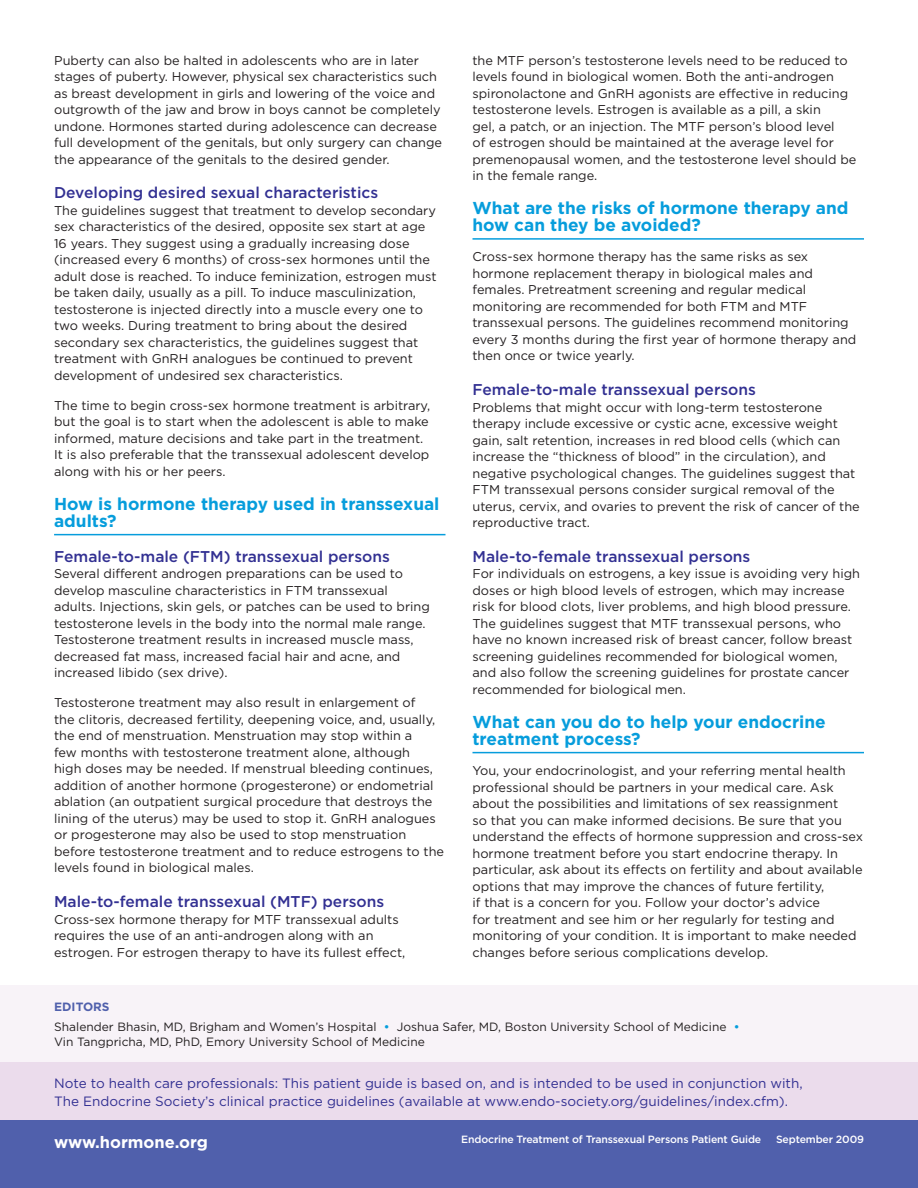
<style>
.page{position:relative;width:918px;height:1188px;background:#fff}
.page>*{position:absolute;margin:0;border:0;box-sizing:border-box;transform-origin:0 0}
.t1{font:700 17.25px/17.2px "Gotham";color:#069ddc}
.t2{font:700 16.5px "Gotham";color:#fff}
.t3{font:500 15.6px "Gotham";color:#323092}
.t4{font:13.5px/18px "Gotham";color:#323092}
.t5{font:12.75px/16.5px "Gotham";color:#231f20}
.t6{font:12px/19.5px "Gotham";color:#231f20}
.t7{font:500 10.5px "Gotham";letter-spacing:-.015em;color:#fff}
.s1{font-weight:700;color:#5060ac}
.s2{font-weight:500;color:#069ddc}
</style>
<div class="page">
<hr style="left:472px;top:238px;width:392px;height:2px;background:#069ddc">
<hr style="left:472px;top:752px;width:392px;height:1px;background:#069ddc">
<hr style="left:54px;top:534px;width:391px;height:1px;background:#069ddc">
<div style="left:0;top:1062px;width:918px;height:58px;background:#ebdcec"></div>
<div style="left:0;top:1120px;width:918px;height:68px;background:#5060ac"></div>
<div style="left:0;top:986px;width:918px;height:76px;background:#f8f3f8"></div>
<p class="t5" style="left:54px;top:52px;width:389px">Puberty can also be halted in adolescents who are in later stages of puberty. However, physical sex characteristics such as breast development in girls and lowering of the voice and outgrowth of the jaw and brow in boys cannot be completely undone. Hormones started during adolescence can decrease full development of the genitals, but only surgery can change the appearance of the genitals to the desired gender.</p>
<p class="t3" style="left:54px;top:184px;width:326px">Developing desired sexual characteristics</p>
<p class="t5" style="left:54px;top:202px;width:384px">The guidelines suggest that treatment to develop secondary sex characteristics of the desired, opposite sex start at age 16 years. They suggest using a gradually increasing dose (increased every 6 months) of cross-sex hormones until the adult dose is reached. To induce feminization, estrogen must be taken daily, usually as a pill. To induce masculinization, testosterone is injected directly into a muscle every one to two weeks. During treatment to bring about the desired secondary sex characteristics, the guidelines suggest that treatment with GnRH analogues be continued to prevent development of undesired sex characteristics.</p>
<p class="t5" style="left:54px;top:397px;width:378px">The time to begin cross-sex hormone treatment is arbitrary, but the goal is to start when the adolescent is able to make informed, mature decisions and take part in the treatment.<br>It is also preferable that the transsexual adolescent develop along with his or her peers.</p>
<h1 class="t1" style="left:54px;top:495px;width:387px">How is hormone therapy used in transsexual adults?</h1>
<p class="t3" style="left:54px;top:547px;width:337px">Female-to-male (FTM) transsexual persons</p>
<p class="t5" style="left:54px;top:565px;width:377px">Several different androgen preparations can be used to develop masculine characteristics in FTM transsexual adults. Injections, skin gels, or patches can be used to bring testosterone levels in the body into the normal male range.<br>Testosterone treatment results in increased muscle mass, decreased fat mass, increased facial hair and acne, and increased libido (sex drive).</p>
<p class="t5" style="left:54px;top:694px;width:392px">Testosterone treatment may also result in enlargement of<br>the clitoris, decreased fertility, deepening voice, and, usually, the end of menstruation. Menstruation may stop within a<br>few months with testosterone treatment alone, although<br>high doses may be needed. If menstrual bleeding continues, addition of another hormone (progesterone) or endometrial ablation (an outpatient surgical procedure that destroys the lining of the uterus) may be used to stop it. GnRH analogues or progesterone may also be used to stop menstruation before testosterone treatment and to reduce estrogens to the levels found in biological males.</p>
<p class="t3" style="left:54px;top:893px;width:332px">Male-to-female transsexual (MTF) persons</p>
<p class="t5" style="left:54px;top:911px;width:353px">Cross-sex hormone therapy for MTF transsexual adults requires the use of an anti-androgen along with an estrogen. For estrogen therapy to have its fullest effect,</p>
<p class="t5" style="left:472px;top:52px;width:385px">the MTF person’s testosterone levels need to be reduced to levels found in biological women. Both the anti-androgen spironolactone and GnRH agonists are effective in reducing testosterone levels. Estrogen is available as a pill, a skin<br>gel, a patch, or an injection. The MTF person’s blood level<br>of estrogen should be maintained at the average level for premenopausal women, and the testosterone level should be in the female range.</p>
<h1 class="t1" style="left:472px;top:199px;width:378px">What are the risks of hormone therapy and how can they be avoided?</h1>
<p class="t5" style="left:472px;top:248px;width:385px">Cross-sex hormone therapy has the same risks as sex hormone replacement therapy in biological males and females. Pretreatment screening and regular medical monitoring are recommended for both FTM and MTF transsexual persons. The guidelines recommend monitoring every 3 months during the first year of hormone therapy and then once or twice yearly.</p>
<p class="t3" style="left:472px;top:381px;width:285px">Female-to-male transsexual persons</p>
<p class="t5" style="left:472px;top:399px;width:389px">Problems that might occur with long-term testosterone therapy include excessive or cystic acne, excessive weight gain, salt retention, increases in red blood cells (which can increase the “thickness of blood” in the circulation), and negative psychological changes. The guidelines suggest that FTM transsexual persons consider surgical removal of the uterus, cervix, and ovaries to prevent the risk of cancer of the reproductive tract.</p>
<p class="t3" style="left:472px;top:547px;width:279px">Male-to-female transsexual persons</p>
<p class="t5" style="left:472px;top:565px;width:389px">For individuals on estrogens, a key issue is avoiding very high doses or high blood levels of estrogen, which may increase risk for blood clots, liver problems, and high blood pressure.<br>The guidelines suggest that MTF transsexual persons, who have no known increased risk of breast cancer, follow breast screening guidelines recommended for biological women, and also follow the screening guidelines for prostate cancer recommended for biological men.</p>
<h1 class="t1" style="left:472px;top:713px;width:355px">What can you do to help your endocrine treatment process?</h1>
<p class="t5" style="left:472px;top:762px;width:392px">You, your endocrinologist, and your referring mental health professional should be partners in your medical care. Ask about the possibilities and limitations of sex reassignment<br>so that you can make informed decisions. Be sure that you understand the effects of hormone suppression and cross-sex hormone treatment before you start endocrine therapy. In particular, ask about its effects on fertility and about available options that may improve the chances of future fertility,<br>if that is a concern for you. Follow your doctor’s advice<br>for treatment and see him or her regularly for testing and monitoring of your condition. It is important to make needed changes before serious complications develop.</p>
<p class="t6" style="left:54px;top:997px;width:687px"><span class="s1">EditorS<br></span>Shalender Bhasin, MD, Brigham and Women’s Hospital <span class="s2">•</span> Joshua Safer, MD, Boston University School of Medicine <span class="s2">•</span></p>
<p class="t6" style="left:54px;top:1032px;width:372px">Vin Tangpricha, MD, PhD, Emory University School of Medicine</p>
<p class="t4" style="left:54px;top:1074px;width:750px">Note to health care professionals: This patient guide is based on, and is intended to be used in conjunction with,<br>The Endocrine Society’s clinical practice guidelines (available at www.endo-society.org/guidelines/index.cfm).</p>
<p class="t2" style="left:54px;top:1132px;width:156px">www.hormone.org</p>
<p class="t7" style="left:461px;top:1133px;width:301px">Endocrine Treatment of Transsexual Persons Patient Guide</p>
<p class="t7" style="left:776px;top:1133px;width:89px">September 2009</p>
</div>
